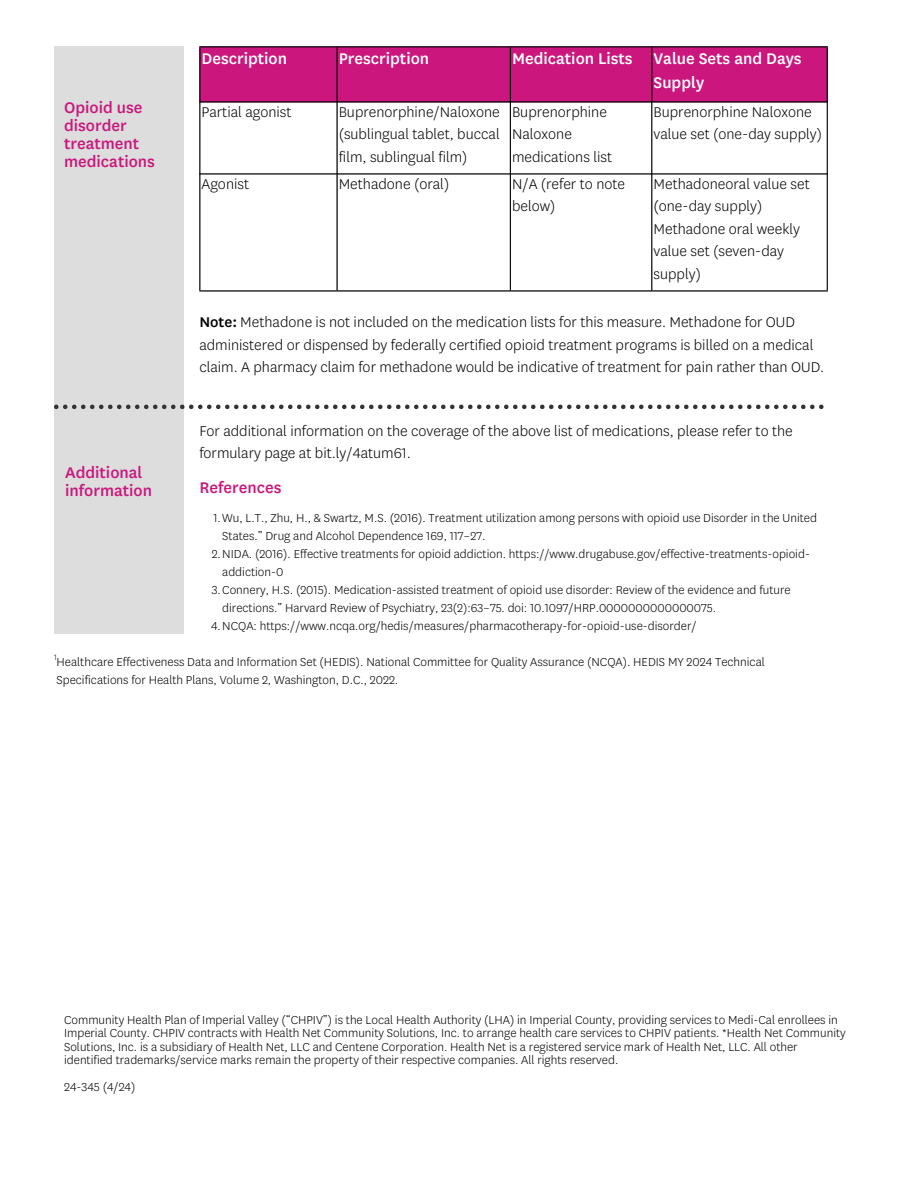
<style>
.page{position:relative;width:918px;height:1188px;background:#fff}
.page>*{position:absolute;margin:0;border:0;box-sizing:border-box;transform-origin:0 0}
.t1{font:500 18px/18px "Centene Sans";color:#cb177d}
.t2{font:500 18px/24.8px "Centene Sans";color:#fff}
.t3{font:300 16.5px/22.5px "Centene Sans";color:#000}
.t4{font:300 13.5px/13.5px "Centene Sans";color:#000}
.s1{font-weight:500}
</style>
<div class="page">
<div style="left:54px;top:46px;width:129px;height:588px;background:#ddd"></div>
<div style="left:200px;top:47px;width:627px;height:54px;background:#cb177d"></div>
<hr style="left:199px;top:47px;width:1px;height:243px;background:#000">
<hr style="left:336px;top:47px;width:2px;height:243px;background:#000">
<hr style="left:510px;top:47px;width:1px;height:243px;background:#000">
<hr style="left:651px;top:47px;width:1px;height:243px;background:#000">
<hr style="left:827px;top:47px;width:1px;height:243px;background:#000">
<hr style="left:199px;top:46px;width:629px;height:1px;background:#000">
<hr style="left:199px;top:101px;width:629px;height:2px;background:#000">
<hr style="left:199px;top:173px;width:629px;height:2px;background:#000">
<hr style="left:199px;top:290px;width:629px;height:2px;background:#000">
<svg style="left:54px;top:405px;width:770px;height:4px"></svg>
<h1 class="t2" style="left:202px;top:47px;width:87px">Description</h1>
<h1 class="t2" style="left:339px;top:47px;width:92px">Prescription</h1>
<h1 class="t2" style="left:654px;top:47px;width:150px;text-indent:-141px">Medication Lists Value Sets and Days<br>Supply</h1>
<h1 class="t1" style="left:64px;top:99px;width:92px">Opioid use disorder treatment medications</h1>
<p class="t3" style="left:202px;top:101px;width:91px">Partial agonist</p>
<p class="t3" style="left:339px;top:101px;width:163px;text-align:justify">Buprenorphine/Naloxone (sublingual tablet, buccal film, sublingual film)</p>
<p class="t3" style="left:512px;top:101px;width:102px">Buprenorphine<br>Naloxone medications list</p>
<p class="t3" style="left:654px;top:101px;width:170px">Buprenorphine Naloxone value set (one-day supply)</p>
<p class="t3" style="left:202px;top:173px;width:49px">Agonist</p>
<p class="t3" style="left:339px;top:173px;width:112px">Methadone (oral)</p>
<p class="t3" style="left:512px;top:173px;width:115px">N/A (refer to note below)</p>
<p class="t3" style="left:654px;top:173px;width:158px">Methadoneoral value set (one-day supply)<br>Methadone oral weekly value set (seven-day supply)</p>
<p class="t3" style="left:199px;top:312px;width:626px"><span class="s1">Note:</span> Methadone is not included on the medication lists for this measure. Methadone for OUD administered or dispensed by federally certified opioid treatment programs is billed on a medical claim. A pharmacy claim for methadone would be indicative of treatment for pain rather than OUD.</p>
<p class="t3" style="left:199px;top:420px;width:595px">For additional information on the coverage of the above list of medications, please refer to the formulary page at bit.ly/4atum61.</p>
<h3 class="t1" style="left:199px;top:479px;width:84px">References</h3>
<p class="t4" style="left:222px;top:509px;width:596px;line-height:18px;text-indent:-9px">1.Wu, L.T., Zhu, H., &amp; Swartz, M.S. (2016). Treatment utilization among persons with opioid use Disorder in the United<br>States.” Drug and Alcohol Dependence 169, 117–27.</p>
<p class="t4" style="left:212px;top:547px;width:600px">2.NIDA. (2016). Effective treatments for opioid addiction. https://www.drugabuse.gov/effective-treatments-opioid-</p>
<p class="t4" style="left:222px;top:565px;width:63px">addiction-0</p>
<p class="t4" style="left:212px;top:583px;width:580px">3.Connery, H.S. (2015). Medication-assisted treatment of opioid use disorder: Review of the evidence and future</p>
<p class="t4" style="left:222px;top:601px;width:495px">directions.” Harvard Review of Psychiatry, 23(2):63–75. doi: 10.1097/HRP.0000000000000075.</p>
<p class="t4" style="left:211px;top:619px;width:487px">4.NCQA: https://www.ncqa.org/hedis/measures/pharmacotherapy-for-opioid-use-disorder/</p>
<p class="t4" style="left:54px;top:653px;width:712px;line-height:18px"><sup>1</sup>Healthcare Effectiveness Data and Information Set (HEDIS). National Committee for Quality Assurance (NCQA). HEDIS MY 2024 Technical<br>Specifications for Health Plans, Volume 2, Washington, D.C., 2022.</p>
<h2 class="t1" style="left:65px;top:464px;width:88px">Additional information</h2>
<p class="t4" style="left:64px;top:1014px;width:783px">Community Health Plan of Imperial Valley (“CHPIV”) is the Local Health Authority (LHA) in Imperial County, providing services to Medi-Cal enrollees in Imperial County. CHPIV contracts with Health Net Community Solutions, Inc. to arrange health care services to CHPIV patients. *Health Net Community Solutions, Inc. is a subsidiary of Health Net, LLC and Centene Corporation. Health Net is a registered service mark of Health Net, LLC. All other identified trademarks/service marks remain the property of their respective companies. All rights reserved.</p>
<p class="t4" style="left:64px;top:1081px;width:73px">24-345 (4/24)</p>
</div>
